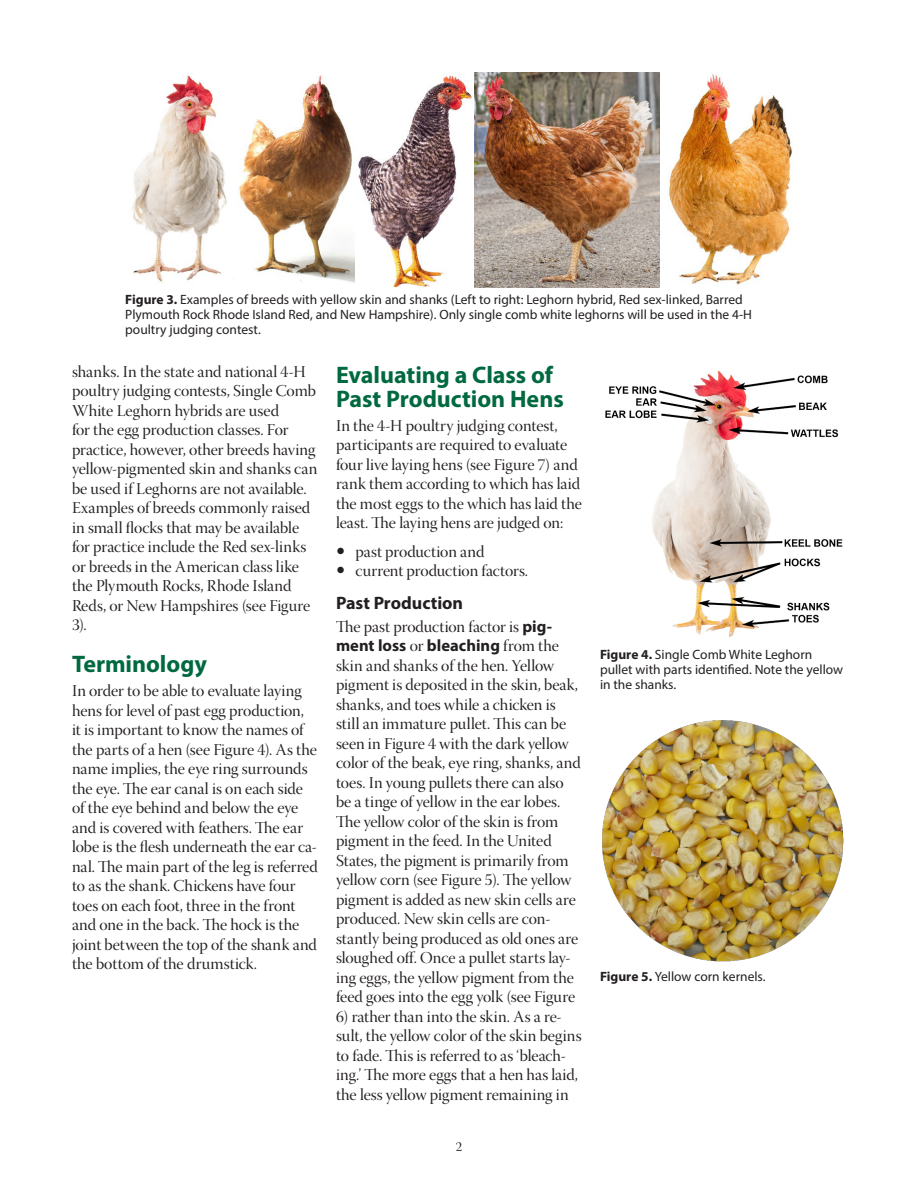
<style>
.page{position:relative;width:918px;height:1188px;background:#fff}
.page>*{position:absolute;margin:0;border:0;box-sizing:border-box;transform-origin:0 0}
._1{font:700 24px/24px "Myriad Pro";letter-spacing:-.005em;color:#006940}
._2{font:700 18px "Myriad Pro";color:#231f20}
.body{font:16.5px/19.5px "Warnock Pro Disp";letter-spacing:-.005em;color:#231f20}
.body_after_bullets{font:16.5px/19.5px "Warnock Pro Disp";letter-spacing:-.005em;color:#231f20}
.table_body{font:13.5px/15px "Myriad Pro";color:#231f20}
.table_title{font:13.5px/15px "Myriad Pro";color:#231f20}
.t1{font:13.5px "Warnock Pro Disp";color:#231f20}
.s1{font-weight:700}
.s2{font-family:"Myriad Pro";font-weight:700}
</style>
<div class="page">
<img style="left:132px;top:72px;width:660px;height:216px">
<img style="left:605px;top:371px;width:238px;height:267px">
<img style="left:602px;top:720px;width:242px;height:242px">
<p class="table_body" style="left:125px;top:292px;width:628px"><span class="s1">Figure 3.</span> Examples of breeds with yellow skin and shanks (Left to right: Leghorn hybrid, Red sex-linked, Barred<br>Plymouth Rock Rhode Island Red, and New Hampshire). Only single comb white leghorns will be used in the 4-H poultry judging contest.</p>
<p class="body" style="left:72px;top:363px;width:247px">shanks. In the state and national 4-H poultry judging contests, Single Comb White Leghorn hybrids are used<br>for the egg production classes. For practice, however, other breeds having yellow-pigmented skin and shanks can be used if Leghorns are not available.<br>Examples of breeds commonly raised in small flocks that may be available for practice include the Red sex-links or breeds in the American class like the Plymouth Rocks, Rhode Island Reds, or New Hampshires (see Figure 3).</p>
<p class="_1" style="left:72px;top:651px;width:137px">Terminology</p>
<p class="body" style="left:72px;top:683px;width:247px">In order to be able to evaluate laying hens for level of past egg production,<br>it is important to know the names of the parts of a hen (see Figure 4). As the name implies, the eye ring surrounds the eye. The ear canal is on each side of the eye behind and below the eye and is covered with feathers. The ear lobe is the flesh underneath the ear ca&shy;nal. The main part of the leg is referred to as the shank. Chickens have four toes on each foot, three in the front and one in the back. The hock is the joint between the top of the shank and the bottom of the drumstick.</p>
<p class="_1" style="left:336px;top:362px;width:229px">Evaluating a Class of<br>Past Production Hens</p>
<p class="body" style="left:336px;top:417px;width:248px">In the 4-H poultry judging contest, participants are required to evaluate four live laying hens (see Figure 7) and rank them according to which has laid the most eggs to the which has laid the least. The laying hens are judged on:</p>
<p class="body_after_bullets" style="left:356px;top:543px;width:131px">past production and</p>
<p class="body_after_bullets" style="left:356px;top:563px;width:174px">current production factors.</p>
<p class="_2" style="left:336px;top:591px;width:129px">Past Production</p>
<p class="body_after_bullets" style="left:336px;top:618px;width:246px">The past production factor is <span class="s2">pig&shy;ment loss</span> or <span class="s2">bleaching</span> from the skin and shanks of the hen. Yellow pigment is deposited in the skin, beak, shanks, and toes while a chicken is still an immature pullet. This can be seen in Figure 4 with the dark yellow color of the beak, eye ring, shanks, and toes. In young pullets there can also be a tinge of yellow in the ear lobes.<br>The yellow color of the skin is from pigment in the feed. In the United States, the pigment is primarily from yellow corn (see Figure 5). The yellow pigment is added as new skin cells are produced. New skin cells are con&shy;stantly being produced as old ones are sloughed off. Once a pullet starts lay&shy;ing eggs, the yellow pigment from the feed goes into the egg yolk (see Figure</p>
<p class="body_after_bullets" style="left:336px;top:1008px;width:247px">6) rather than into the skin. As a re&shy;sult, the yellow color of the skin begins to fade. This is referred to as ‘bleach&shy;ing.’ The more eggs that a hen has laid, the less yellow pigment remaining in</p>
<p class="t1" style="left:456px;top:1140px;width:8px">2</p>
<p class="table_title" style="left:600px;top:647px;width:245px"><span class="s1">Figure 4.</span> Single Comb White Leghorn pullet with parts identified. Note the yellow in the shanks.</p>
<p class="table_title" style="left:600px;top:968px;width:167px"><span class="s1">Figure 5.</span> Yellow corn kernels.</p>
</div>
